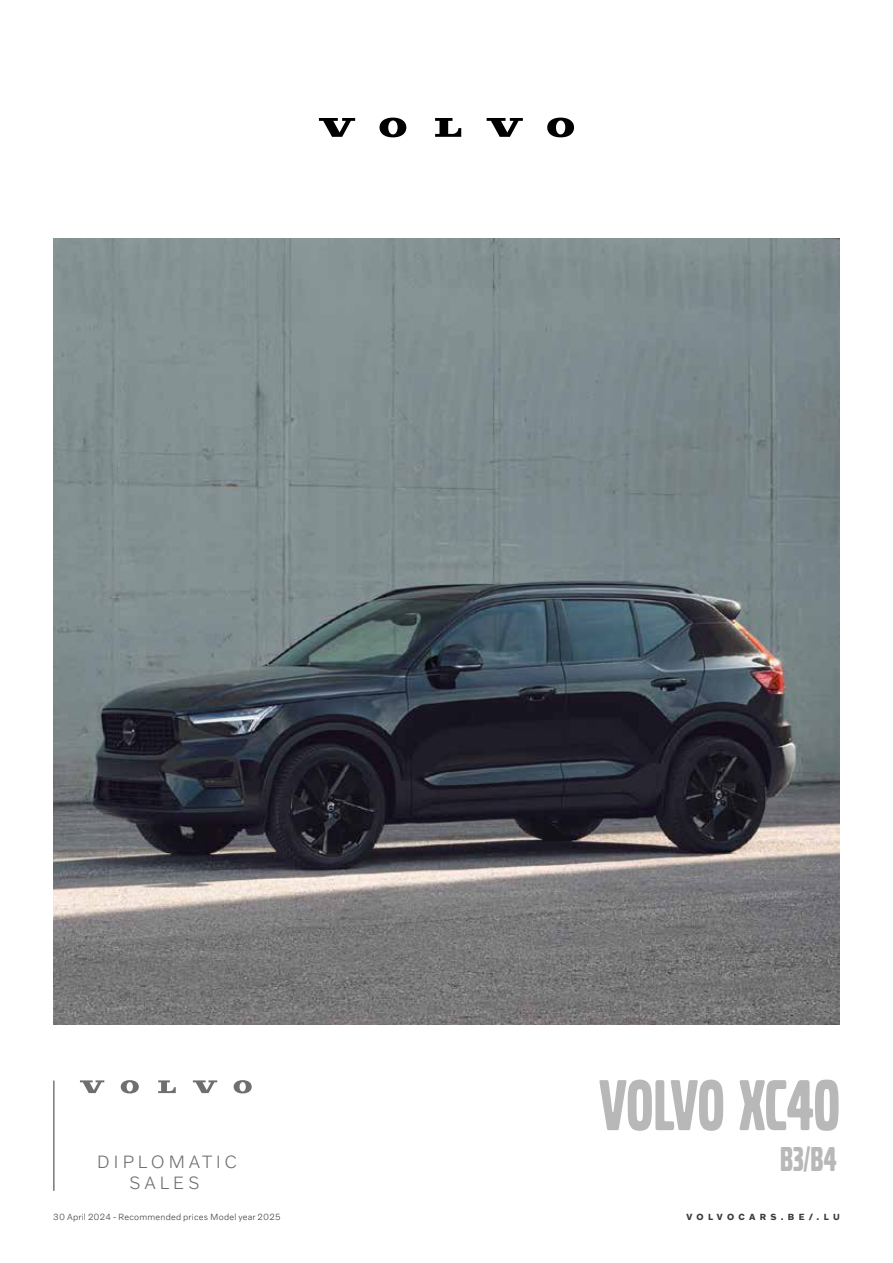
<style>
.page{position:relative;width:893px;height:1263px;background:#fff}
.page>*{position:absolute;margin:0;border:0;box-sizing:border-box;transform-origin:0 0}
.t1{font:75px "Volvo Broad Pro";color:#b9b8b8}
.t2{font:36px "Volvo Broad Pro";color:#b9b8b8}
.t3{font:300 18px/21.6px "Volvo Novum";letter-spacing:.2em;color:#706f6f;text-align:center}
.t4{font:300 9px "Volvo Novum";letter-spacing:.025em;color:#3c3c3b}
.t5{font:700 9px "Volvo Novum";letter-spacing:.47em;color:#3c3c3b}
</style>
<div class="page">
<img style="left:53px;top:238px;width:787px;height:787px">
<svg style="left:319px;top:118px;width:36px;height:19px"></svg>
<svg style="left:435px;top:118px;width:26px;height:19px"></svg>
<svg style="left:379px;top:118px;width:27px;height:19px"></svg>
<svg style="left:487px;top:118px;width:36px;height:19px"></svg>
<svg style="left:547px;top:118px;width:27px;height:19px"></svg>
<hr style="left:53px;top:1080px;width:2px;height:111px;background:#706f6f">
<svg style="left:80px;top:1080px;width:24px;height:13px"></svg>
<svg style="left:158px;top:1080px;width:18px;height:13px"></svg>
<svg style="left:121px;top:1080px;width:18px;height:13px"></svg>
<svg style="left:193px;top:1080px;width:24px;height:13px"></svg>
<svg style="left:234px;top:1080px;width:18px;height:13px"></svg>
<h3 class="t3" style="left:97px;top:1150px;width:142px">DIPLOMATIC<br>SALES</h3>
<h1 class="t1" style="left:599px;top:1068px;width:242px">VOLVO XC40</h1>
<h2 class="t2" style="left:780px;top:1141px;width:58px">B3/B4</h2>
<p class="t4" style="left:53px;top:1211px;width:229px">30 April 2024 - Recommended prices Model year 2025</p>
<p class="t5" style="left:686px;top:1211px;width:155px">VOLVOCARS.BE/.LU</p>
</div>
